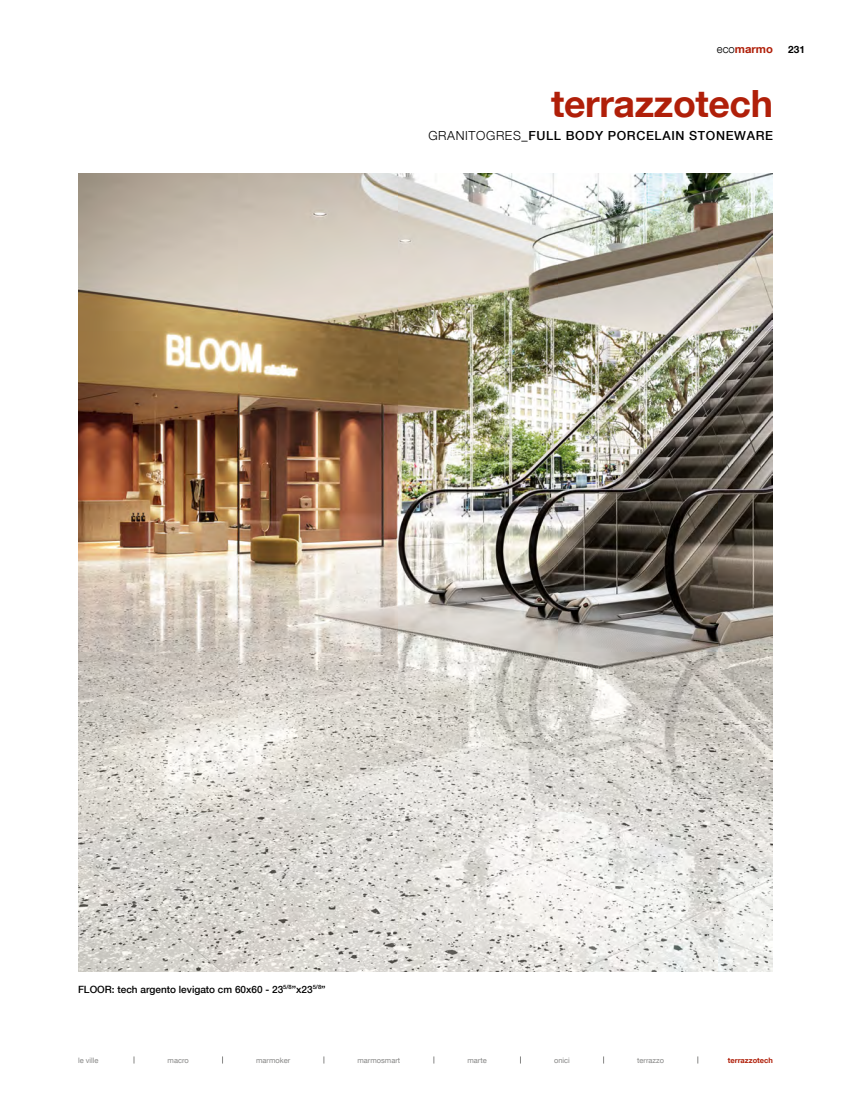
<style>
.page{position:relative;width:851px;height:1099px;background:#fff}
.page>*{position:absolute;margin:0;border:0;box-sizing:border-box;transform-origin:0 0}
.t1{font:700 37.5px "Helvetica Neue LT Com";letter-spacing:-.01em;color:#b01f09}
.t2{font:500 12.5px "Helvetica Neue LT Com";letter-spacing:.05em;color:#000}
.t3{font:700 11.25px "Helvetica Neue LT Com";color:#b01f09}
.t4{font:500 10px "Helvetica Neue LT Com";color:#000}
.t5{font:700 10px "Helvetica Neue LT Com";color:#000}
.t6{font:7.5px "Helvetica Neue LT Com";color:#878786}
.t7{font:700 7.5px "Helvetica Neue LT Com";color:#b01f09}
.s1{font-weight:300;color:#000}
.s2{font-weight:300}
</style>
<div class="page">
<img style="left:78px;top:173px;width:694px;height:798px">
<h3 class="t3" style="left:716px;top:42px;width:58px"><span class="s1">eco</span>marmo</h3>
<h3 class="t5" style="left:788px;top:43px;width:18px">231</h3>
<h1 class="t1" style="left:551px;top:80px;width:223px">terrazzotech</h1>
<h2 class="t2" style="left:428px;top:128px;width:346px"><span class="s2">GRANITOGRES_</span>FULL BODY PORCELAIN STONEWARE</h2>
<h3 class="t4" style="left:78px;top:983px;width:249px">FLOOR: tech argento levigato cm 60x60 - 23<sup>5/8</sup>”x23<sup>5/8</sup>”</h3>
<p class="t6" style="left:78px;top:1055px;width:22px">le ville</p>
<p class="t6" style="left:168px;top:1055px;width:23px">macro</p>
<p class="t6" style="left:256px;top:1055px;width:36px">marmoker</p>
<p class="t6" style="left:357px;top:1055px;width:44px">marmosmart</p>
<p class="t6" style="left:467px;top:1055px;width:21px">marte</p>
<p class="t6" style="left:554px;top:1055px;width:17px">onici</p>
<p class="t6" style="left:637px;top:1055px;width:28px">terrazzo</p>
<p class="t7" style="left:727px;top:1055px;width:47px">terrazzotech</p>
</div>
